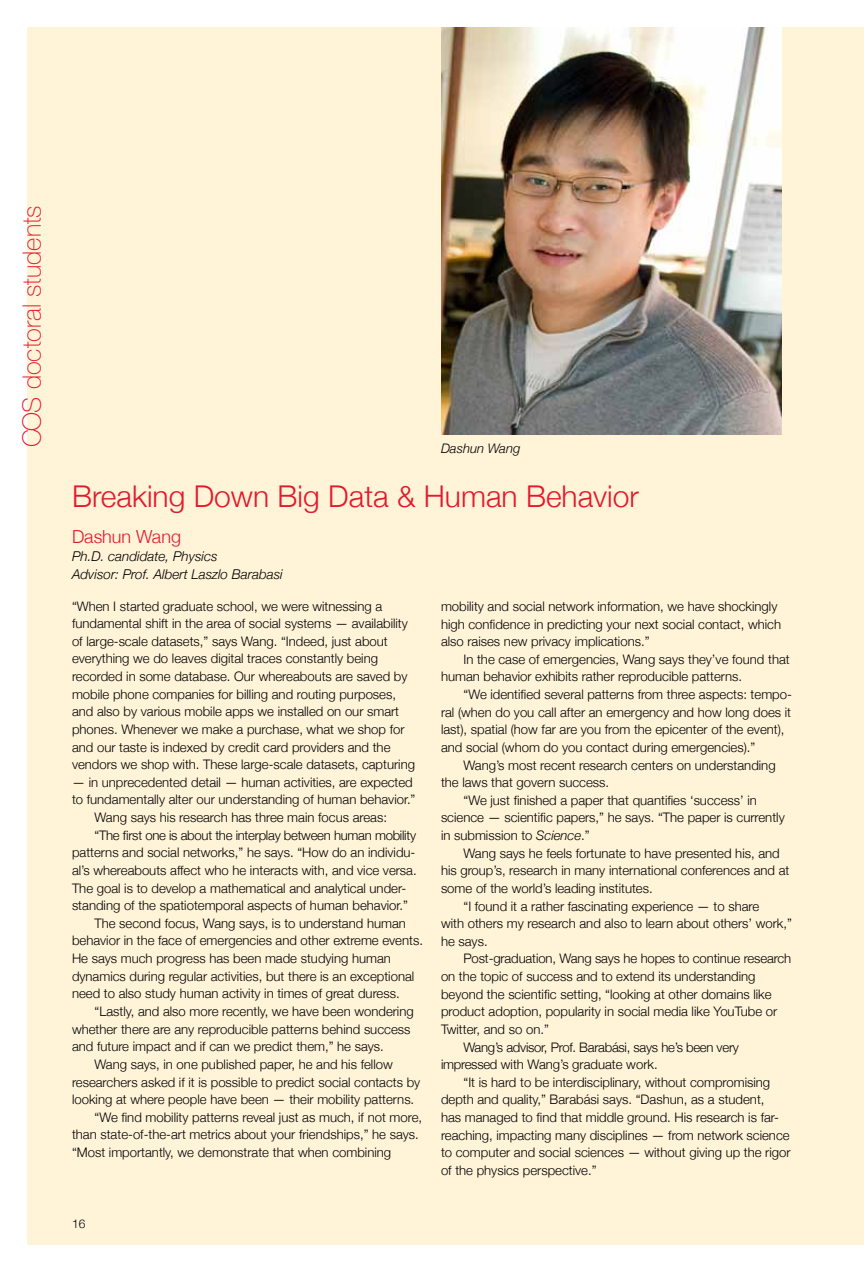
<style>
.page{position:relative;width:864px;height:1269px;background:#fff}
.page>*{position:absolute;margin:0;border:0;box-sizing:border-box;transform-origin:0 0}
.t1{font:300 30px "Helvetica Neue";color:#e11a2c}
.t2{font:100 25.5px "Helvetica Neue";color:#e11a2c}
.t3{font:300 18px "Helvetica Neue";color:#e11a2c}
.t4{font:italic 300 13.5px/18px "Helvetica Neue";color:#000}
.t5{font:300 13.2px/17.7px "Helvetica Neue";color:#000}
.t6{font:300 13.2px "Helvetica Neue";letter-spacing:-.02em;color:#000}
.t7{font:italic 300 13.2px "Helvetica Neue";color:#000}
.t8{font:300 12px "Helvetica Neue";color:#000}
.s1{font-style:italic}
</style>
<div class="page">
<div style="left:27px;top:27px;width:837px;height:1218px;background:#fff3d8"></div>
<img style="left:441px;top:27px;width:341px;height:408px">
<h2 class="t2" style="left:17px;top:447px;width:244px;rotate:-90deg">COS doctoral students</h2>
<p class="t7" style="left:441px;top:440px;width:81px">Dashun Wang</p>
<h1 class="t1" style="left:72px;top:478px;width:568px">Breaking Down Big Data &amp; Human Behavior</h1>
<h3 class="t3" style="left:72px;top:525px;width:111px">Dashun Wang</h3>
<p class="t4" style="left:72px;top:547px;width:212px">Ph.D. candidate, Physics<br>Advisor: Prof. Albert Laszlo Barabasi</p>
<p class="t5" style="left:72px;top:597px;width:345px">“When I started graduate school, we were witnessing a fundamental shift in the area of social systems — availability of large-scale datasets,” says Wang. “Indeed, just about everything we do leaves digital traces constantly being recorded in some database. Our whereabouts are saved by mobile phone companies for billing and routing purposes, and also by various mobile apps we installed on our smart phones. Whenever we make a purchase, what we shop for and our taste is indexed by credit card providers and the vendors we shop with. These large-scale datasets, capturing</p>
<p class="t5" style="left:72px;top:773px;width:342px">— in unprecedented detail — human activities, are expected</p>
<p class="t5" style="left:72px;top:791px;width:345px">to fundamentally alter our understanding of human behavior.”</p>
<p class="t5" style="left:94px;top:808px;width:294px">Wang says his research has three main focus areas:</p>
<p class="t6" style="left:94px;top:827px;width:323px">“The first one is about the interplay between human mobility</p>
<p class="t5" style="left:72px;top:844px;width:345px">patterns and social networks,” he says. “How do an individu-</p>
<p class="t5" style="left:72px;top:861px;width:346px">al’s whereabouts affect who he interacts with, and vice versa.</p>
<p class="t5" style="left:72px;top:879px;width:336px">The goal is to develop a mathematical and analytical under-</p>
<p class="t5" style="left:72px;top:896px;width:337px">standing of the spatiotemporal aspects of human behavior.”</p>
<p class="t5" style="left:94px;top:914px;width:313px">The second focus, Wang says, is to understand human</p>
<p class="t5" style="left:72px;top:932px;width:352px">behavior in the face of emergencies and other extreme events.</p>
<p class="t5" style="left:72px;top:949px;width:320px">He says much progress has been made studying human</p>
<p class="t5" style="left:72px;top:967px;width:344px">dynamics during regular activities, but there is an exceptional</p>
<p class="t5" style="left:72px;top:985px;width:329px">need to also study human activity in times of great duress.</p>
<p class="t5" style="left:94px;top:1002px;width:321px">“Lastly, and also more recently, we have been wondering</p>
<p class="t5" style="left:72px;top:1020px;width:340px">whether there are any reproducible patterns behind success</p>
<p class="t5" style="left:72px;top:1037px;width:313px">and future impact and if can we predict them,” he says.</p>
<p class="t5" style="left:94px;top:1055px;width:300px">Wang says, in one published paper, he and his fellow</p>
<p class="t5" style="left:72px;top:1073px;width:350px">researchers asked if it is possible to predict social contacts by</p>
<p class="t5" style="left:72px;top:1090px;width:344px">looking at where people have been — their mobility patterns.</p>
<p class="t5" style="left:94px;top:1108px;width:329px">“We find mobility patterns reveal just as much, if not more,</p>
<p class="t5" style="left:72px;top:1126px;width:348px">than state-of-the-art metrics about your friendships,” he says.</p>
<p class="t5" style="left:72px;top:1143px;width:321px">“Most importantly, we demonstrate that when combining</p>
<p class="t5" style="left:441px;top:597px;width:342px">mobility and social network information, we have shockingly high confidence in predicting your next social contact, which also raises new privacy implications.”</p>
<p class="t5" style="left:441px;top:650px;width:350px;text-indent:22px">In the case of emergencies, Wang says they’ve found that human behavior exhibits rather reproducible patterns.</p>
<p class="t5" style="left:441px;top:685px;width:352px;text-indent:22px">“We identified several patterns from three aspects: tempo&shy;ral (when do you call after an emergency and how long does it last), spatial (how far are you from the epicenter of the event), and social (whom do you contact during emergencies).”</p>
<p class="t5" style="left:441px;top:756px;width:336px;text-indent:22px">Wang’s most recent research centers on understanding the laws that govern success.</p>
<p class="t5" style="left:441px;top:791px;width:345px;text-indent:22px">“We just finished a paper that quantifies ‘success’ in science — scientific papers,” he says. “The paper is currently in submission to <span class="s1">Science</span>.”</p>
<p class="t5" style="left:463px;top:844px;width:318px">Wang says he feels fortunate to have presented his, and</p>
<p class="t5" style="left:441px;top:861px;width:350px">his group’s, research in many international conferences and at</p>
<p class="t5" style="left:441px;top:879px;width:213px">some of the world’s leading institutes.</p>
<p class="t5" style="left:463px;top:897px;width:297px">“I found it a rather fascinating experience — to share</p>
<p class="t5" style="left:441px;top:914px;width:353px">with others my research and also to learn about others’ work,”</p>
<p class="t5" style="left:441px;top:932px;width:48px">he says.</p>
<p class="t5" style="left:463px;top:950px;width:329px">Post-graduation, Wang says he hopes to continue research</p>
<p class="t5" style="left:441px;top:967px;width:316px">on the topic of success and to extend its understanding</p>
<p class="t5" style="left:441px;top:985px;width:332px">beyond the scientific setting, “looking at other domains like</p>
<p class="t5" style="left:441px;top:1002px;width:338px">product adoption, popularity in social media like YouTube or</p>
<p class="t5" style="left:441px;top:1020px;width:109px">Twitter, and so on.”</p>
<p class="t6" style="left:463px;top:1039px;width:277px">Wang’s advisor, Prof. Barabási, says he’s been very</p>
<p class="t5" style="left:441px;top:1055px;width:218px">impressed with Wang’s graduate work.</p>
<p class="t5" style="left:463px;top:1073px;width:308px">“It is hard to be interdisciplinary, without compromising</p>
<p class="t5" style="left:441px;top:1091px;width:325px">depth and quality,” Barabási says. “Dashun, as a student,</p>
<p class="t5" style="left:441px;top:1108px;width:340px">has managed to find that middle ground. His research is far-</p>
<p class="t5" style="left:441px;top:1126px;width:350px">reaching, impacting many disciplines — from network science</p>
<p class="t5" style="left:441px;top:1144px;width:351px">to computer and social sciences — without giving up the rigor</p>
<p class="t5" style="left:441px;top:1161px;width:157px">of the physics perspective.”</p>
<p class="t8" style="left:72px;top:1217px;width:15px">16</p>
</div>
